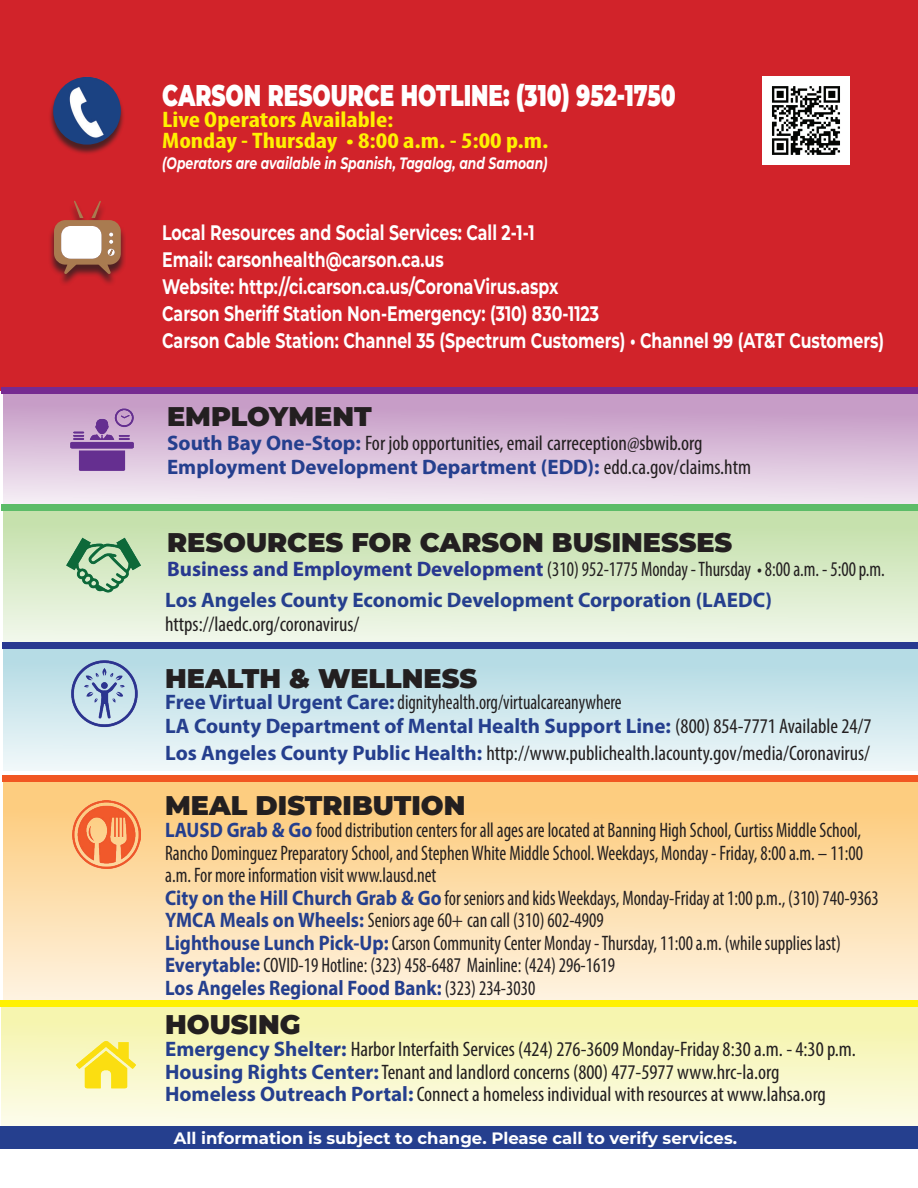
<style>
.page{position:relative;width:918px;height:1188px;background:#fff}
.page>*{position:absolute;margin:0;border:0;box-sizing:border-box;transform-origin:0 0}
.t1{font:900 30px "Montserrat";color:#fff;scale:.72 1}
.t2{font:900 27px "Montserrat";color:#231f20}
.t3{font:700 condensed 22.5px/21px "Myriad Pro";color:#fff101;scale:1.2 1}
.t4{font:condensed 21px/22.5px "Myriad Pro";color:#231f20;scale:.9 1}
.t5{font:condensed 21px/22.5px "Myriad Pro";color:#231f20}
.t6{font:700 21px/27px "Montserrat";color:#fff;scale:.75 1}
.t7{font:700 21px/24px "Myriad Pro";color:#253f8e}
.t8{font:700 16.5px "Montserrat";color:#fff}
.t9{font:italic 700 16.5px "Montserrat";color:#fff;scale:.75 1}
.s1{font-weight:700;font-stretch:normal;color:#253f8e}
.s2{font-weight:700;font-stretch:normal;color:#283890}
.s3{font-weight:400;font-stretch:condensed;color:#231f20}
</style>
<div class="page">
<div style="left:0;top:0;width:918px;height:390px;background:#d1232a"></div>
<div style="left:3px;top:775px;width:915px;height:234px;background:linear-gradient(to bottom,#fdc772,#fef4e4)"></div>
<div style="left:3px;top:394px;width:915px;height:110px;background:linear-gradient(to bottom,#c193c1,#f2e9f2)"></div>
<div style="left:3px;top:647px;width:915px;height:124px;background:linear-gradient(to bottom,#afd8e2,#eef7f9)"></div>
<div style="left:3px;top:504px;width:915px;height:144px;background:linear-gradient(to bottom,#bfdda3,#f2f8ed)"></div>
<div style="left:2px;top:1007px;width:916px;height:127px;background:linear-gradient(to bottom,#f5f4a7,#fcfced)"></div>
<div style="left:2px;top:387px;width:916px;height:7px;background:#762a91"></div>
<div style="left:3px;top:642px;width:915px;height:7px;background:#283890"></div>
<div style="left:2px;top:504px;width:916px;height:7px;background:#5cbc68"></div>
<div style="left:0;top:1000px;width:918px;height:7px;background:#fff101"></div>
<div style="left:3px;top:775px;width:915px;height:7px;background:#f15622"></div>
<img style="left:72px;top:800px;width:69px;height:69px">
<div style="left:48px;top:78px;width:78px;height:77px;background:#231f20;opacity:.75"></div>
<img style="left:53px;top:77px;width:68px;height:68px;border-radius:34px">
<img style="left:762px;top:77px;width:88px;height:87px">
<div style="left:49px;top:203px;width:77px;height:84px;background:#231f20;opacity:.75"></div>
<svg style="left:54px;top:201px;width:67px;height:73px"></svg>
<img style="left:63px;top:655px;width:79px;height:76px">
<img style="left:65px;top:522px;width:77px;height:89px">
<img style="left:74px;top:1031px;width:65px;height:62px">
<img style="left:69px;top:406px;width:70px;height:67px">
<div style="left:0;top:1127px;width:918px;height:22px;background:#253f8e"></div>
<h1 class="t1" style="left:162px;top:73px;width:715px">CARSON RESOURCE HOTLINE: (310) 952-1750</h1>
<p class="t3" style="left:162px;top:108px;width:323px">Live Operators Available:<br>Monday - Thursday • 8:00 a.m. - 5:00 p.m.</p>
<p class="t9" style="left:162px;top:151px;width:516px">(Operators are available in Spanish, Tagalog, and Samoan)</p>
<p class="t6" style="left:162px;top:218px;width:964px">Local Resources and Social Services: Call 2-1-1<br>Email: carsonhealth@carson.ca.us<br>Website: http://ci.carson.ca.us/CoronaVirus.aspx<br>Carson Sheriff Station Non-Emergency: (310) 830-1123<br>Carson Cable Station: Channel 35 (Spectrum Customers) • Channel 99 (AT&amp;T Customers)</p>
<p class="t2" style="left:167px;top:396px;width:206px">EMPLOYMENT</p>
<p class="t5" style="left:167px;top:430px;width:585px;line-height:24px"><span class="s1">South Bay One-Stop:</span> For job opportunities, email carreception@sbwib.org<br><span class="s1">Employment Development Department (EDD):</span> edd.ca.gov/claims.htm</p>
<p class="t2" style="left:167px;top:522px;width:567px">RESOURCES FOR CARSON BUSINESSES</p>
<p class="t5" style="left:167px;top:558px;width:719px"><span class="s2">Business and Employment Development</span> (310) 952-1775 Monday - Thursday • 8:00 a.m. - 5:00 p.m.</p>
<p class="t7" style="left:165px;top:587px;width:608px">Los Angeles County Economic Development Corporation (LAEDC)</p>
<p class="t5" style="left:165px;top:613px;width:196px">https://laedc.org/coronavirus/</p>
<p class="t2" style="left:165px;top:658px;width:314px">HEALTH &amp; WELLNESS</p>
<p class="t7" style="left:165px;top:689px;width:708px">Free Virtual Urgent Care: <span class="s3">dignityhealth.org/virtualcareanywhere<br></span>LA County Department of Mental Health Support Line: <span class="s3">(800) 854-7771 Available 24/7</span></p>
<p class="t5" style="left:165px;top:741px;width:706px"><span class="s1">Los Angeles County Public Health:</span> http://www.publichealth.lacounty.gov/media/Coronavirus/</p>
<p class="t2" style="left:165px;top:785px;width:302px">MEAL DISTRIBUTION</p>
<p class="t4" style="left:165px;top:819px;width:795px"><span class="s1">LAUSD Grab &amp; Go</span> food distribution centers for all ages are located at Banning High School, Curtiss Middle School, Rancho Dominguez Preparatory School, and Stephen White Middle School. Weekdays, Monday - Friday, 8:00 a.m. – 11:00 a.m. For more information visit www.lausd.net<br><span class="s1">City on the Hill Church Grab &amp; Go</span> for seniors and kids Weekdays, Monday-Friday at 1:00 p.m., (310) 740-9363<br><span class="s1">YMCA Meals on Wheels:</span> Seniors age 60+ can call (310) 602-4909<br><span class="s1">Lighthouse Lunch Pick-Up:</span> Carson Community Center Monday - Thursday, 11:00 a.m. (while supplies last)<br><span class="s1">Everytable:</span> COVID-19 Hotline: (323) 458-6487 Mainline: (424) 296-1619<br><span class="s1">Los Angeles Regional Food Bank:</span> (323) 234-3030</p>
<p class="t2" style="left:165px;top:1004px;width:137px">HOUSING</p>
<p class="t5" style="left:165px;top:1038px;width:692px"><span class="s1">Emergency Shelter:</span> Harbor Interfaith Services (424) 276-3609 Monday-Friday 8:30 a.m. - 4:30 p.m.<br><span class="s1">Housing Rights Center:</span> Tenant and landlord concerns (800) 477-5977 www.hrc-la.org<br><span class="s1">Homeless Outreach Portal:</span> Connect a homeless individual with resources at www.lahsa.org</p>
<p class="t8" style="left:174px;top:1127px;width:565px">All information is subject to change. Please call to verify services.</p>
</div>
